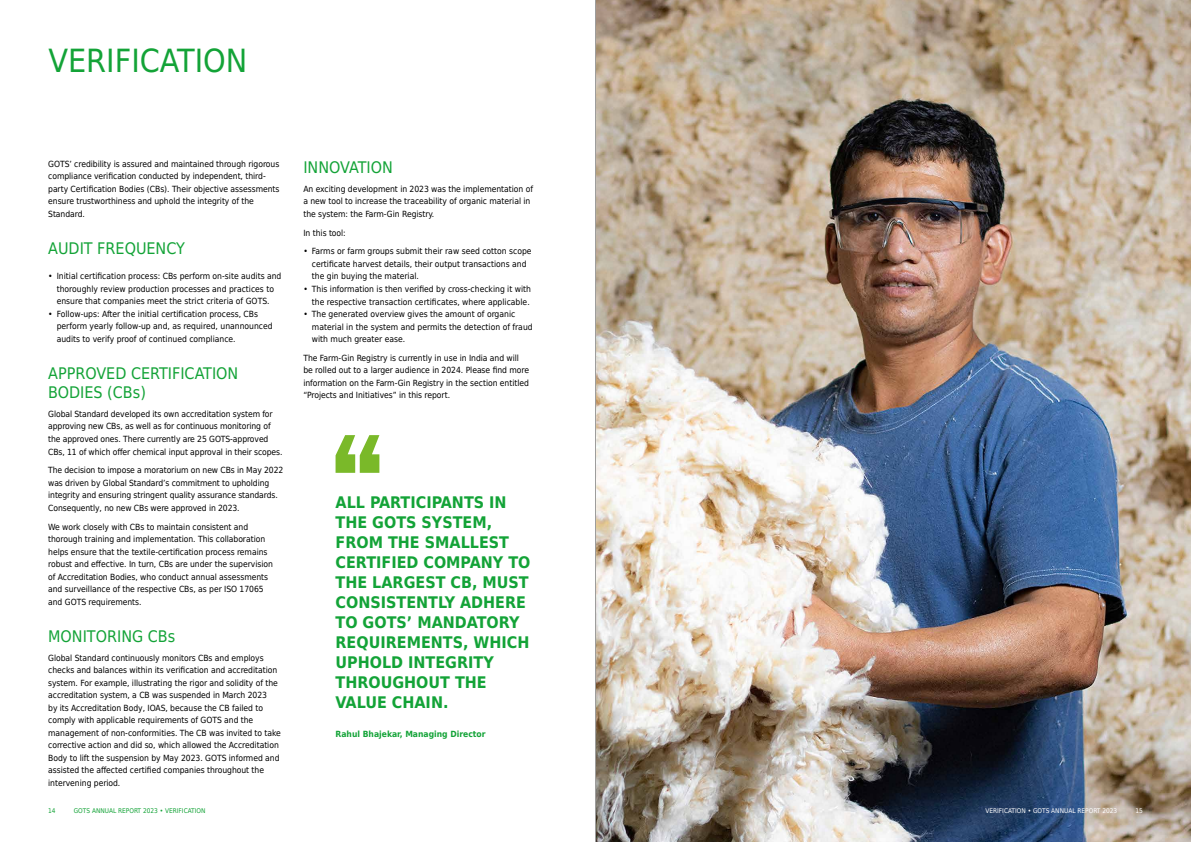
<style>
.page{position:relative;width:1191px;height:842px;background:#fff}
.page>*{position:absolute;margin:0;border:0;box-sizing:border-box;transform-origin:0 0}
.t1{font:32px "DejaVu Sans Condensed";color:#13a337}
.t2{font:700 16px/20px "DejaVu Sans Condensed";color:#13a337}
.t3{font:16px/18.8px "DejaVu Sans Condensed";color:#13a337}
.t4{font:8.5px/12.5px "DejaVu Sans Condensed";letter-spacing:-.005em;color:#000}
.t5{font:700 8.5px "DejaVu Sans Condensed";color:#13a337}
.t6{font:6.5px "DejaVu Sans Condensed";color:#13a337}
.t7{font:6.5px "DejaVu Sans Condensed";color:#fff}
</style>
<div class="page">
<img style="left:596px;top:0;width:595px;height:842px">
<svg style="left:335px;top:435px;width:44px;height:38px"></svg>
<hr style="left:595px;top:0;width:1px;height:842px;background:#9d9d9c">
<h1 class="t1" style="left:48px;top:33px;width:200px">VERIFICATION</h1>
<p class="t4" style="left:48px;top:157px;width:233px">GOTS’ credibility is assured and maintained through rigorous compliance verification conducted by independent, third&shy;party Certification Bodies (CBs). Their objective assessments ensure trustworthiness and uphold the integrity of the Standard.</p>
<h2 class="t3" style="left:48px;top:239px;width:138px">AUDIT FREQUENCY</h2>
<p class="t4" style="left:48px;top:270px;width:235px;text-align:center">• Initial certification process: CBs perform on-site audits and thoroughly review production processes and practices to ensure that companies meet the strict criteria of GOTS.</p>
<p class="t4" style="left:57px;top:307px;width:217px;text-indent:-8px">• Follow-ups: After the initial certification process, CBs perform yearly follow-up and, as required, unannounced audits to verify proof of continued compliance.</p>
<h2 class="t3" style="left:48px;top:364px;width:192px">APPROVED CERTIFICATION<br>BODIES (CBs)</h2>
<p class="t4" style="left:48px;top:407px;width:236px">Global Standard developed its own accreditation system for approving new CBs, as well as for continuous monitoring of the approved ones. There currently are 25 GOTS-approved CBs, 11 of which offer chemical input approval in their scopes.</p>
<p class="t4" style="left:48px;top:464px;width:237px">The decision to impose a moratorium on new CBs in May 2022 was driven by Global Standard’s commitment to upholding integrity and ensuring stringent quality assurance standards.<br>Consequently, no new CBs were approved in 2023.</p>
<p class="t4" style="left:48px;top:520px;width:226px">We work closely with CBs to maintain consistent and thorough training and implementation. This collaboration helps ensure that the textile-certification process remains robust and effective. In turn, CBs are under the supervision of Accreditation Bodies, who conduct annual assessments and surveillance of the respective CBs, as per ISO 17065 and GOTS requirements.</p>
<h2 class="t3" style="left:48px;top:626px;width:129px">MONITORING CBs</h2>
<p class="t4" style="left:48px;top:651px;width:234px">Global Standard continuously monitors CBs and employs checks and balances within its verification and accreditation system. For example, illustrating the rigor and solidity of the accreditation system, a CB was suspended in March 2023<br>by its Accreditation Body, IOAS, because the CB failed to comply with applicable requirements of GOTS and the management of non-conformities. The CB was invited to take corrective action and did so, which allowed the Accreditation Body to lift the suspension by May 2023. GOTS informed and assisted the affected certified companies throughout the intervening period.</p>
<p class="t6" style="left:48px;top:805px;width:9px">14</p>
<p class="t6" style="left:74px;top:805px;width:133px">GOTS ANNUAL REPORT 2023 • VERIFICATION</p>
<h2 class="t3" style="left:303px;top:158px;width:91px">INNOVATION</h2>
<p class="t4" style="left:303px;top:182px;width:231px">An exciting development in 2023 was the implementation of a new tool to increase the traceability of organic material in the system: the Farm-Gin Registry.</p>
<p class="t4" style="left:303px;top:226px;width:44px">In this tool:</p>
<p class="t4" style="left:312px;top:245px;width:221px;text-indent:-8px">• Farms or farm groups submit their raw seed cotton scope certificate harvest details, their output transactions and the gin buying the material.</p>
<p class="t4" style="left:303px;top:282px;width:229px;text-align:right">• This information is then verified by cross-checking it with the respective transaction certificates, where applicable.</p>
<p class="t4" style="left:312px;top:307px;width:222px;text-indent:-8px">• The generated overview gives the amount of organic material in the system and permits the detection of fraud with much greater ease.</p>
<p class="t4" style="left:303px;top:351px;width:227px">The Farm-Gin Registry is currently in use in India and will be rolled out to a larger audience in 2024. Please find more information on the Farm-Gin Registry in the section entitled “Projects and Initiatives” in this report.</p>
<h2 class="t2" style="left:335px;top:492px;width:196px">ALL PARTICIPANTS IN<br>THE GOTS SYSTEM,<br>FROM THE SMALLEST<br>CERTIFIED COMPANY TO<br>THE LARGEST CB, MUST<br>CONSISTENTLY ADHERE<br>TO GOTS’ MANDATORY<br>REQUIREMENTS, WHICH<br>UPHOLD INTEGRITY<br>THROUGHOUT THE<br>VALUE CHAIN.</h2>
<p class="t5" style="left:335px;top:727px;width:151px">Rahul Bhajekar, Managing Director</p>
<p class="t7" style="left:985px;top:805px;width:133px">VERIFICATION • GOTS ANNUAL REPORT 2023</p>
<p class="t7" style="left:1135px;top:805px;width:9px">15</p>
</div>
